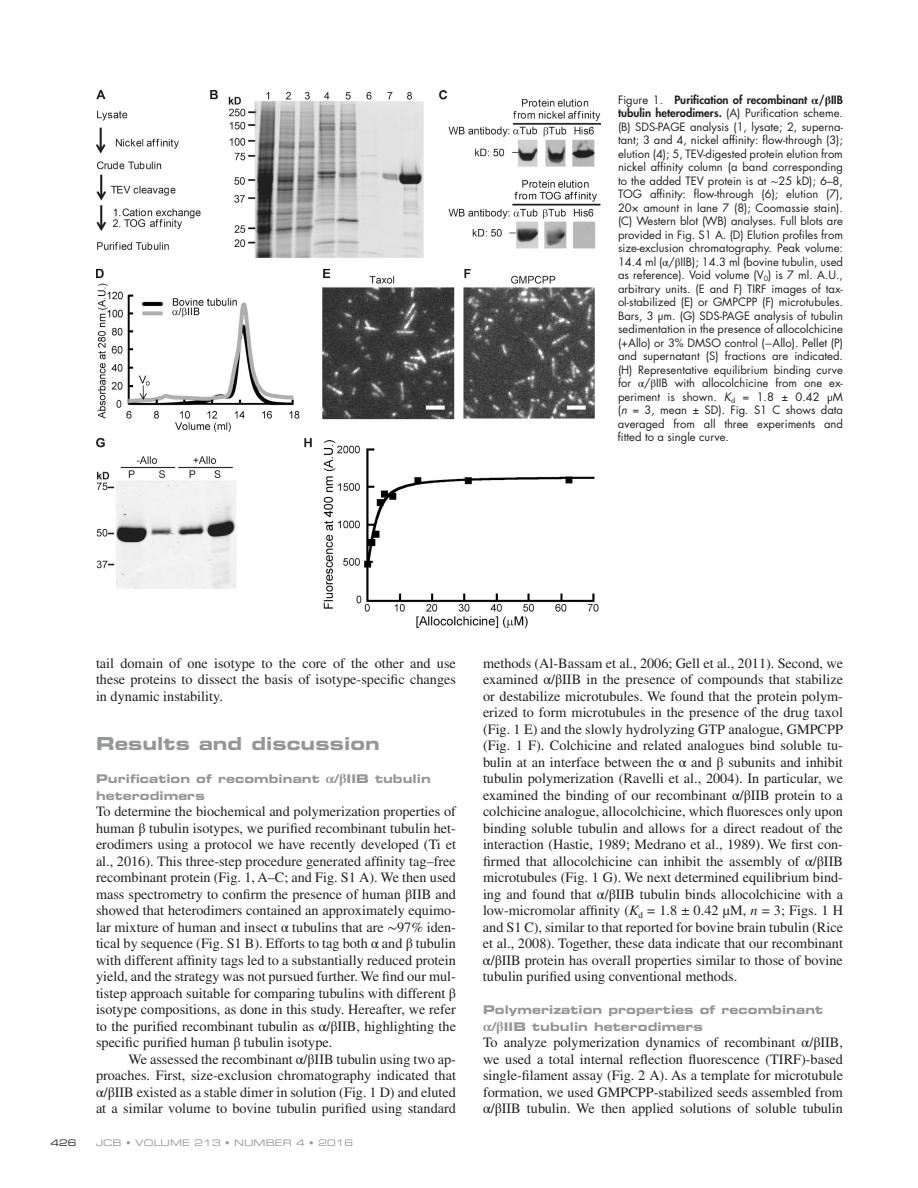
<style>
.page{position:relative;width:918px;height:1188px;background:#fff}
.page>*{position:absolute;margin:0;border:0;box-sizing:border-box;transform-origin:0 0}
.t1{font:18px "Eurostile LT Std Bold Ex 2";letter-spacing:.005em;color:#949698}
.t2{font:14.25px/16.5px "Times LT Std";color:#231f20;text-align:justify}
.t3{font:12px/16.5px "Eurostile LT Std Bold Ex 2";letter-spacing:.005em;color:#949698}
.t4{font:11.25px/13.5px "Futura Std";color:#231f20;text-align:justify}
.t5{font:9px "Eurostile LT Std Ex 2";letter-spacing:.01em;color:#949698}
.t6{font:9px "Eurostile LT Std Ex 2";color:#231f20}
.s1{font-weight:800}
.s2{font-family:"STIX General";font-weight:700}
.s3{font-family:"STIX General"}
.s4{font-style:italic}
.s5{font-family:"STIX General";font-weight:700;font-size:13.5px}
</style>
<div class="page">
<img style="left:96px;top:90px;width:504px;height:538px">
<p class="t4" style="left:618px;top:93px;width:227px">Figure 1. <span class="s1">Purification of recombinant</span> <span class="s2">α</span><span class="s1">/</span><span class="s2">β</span><span class="s1">IIB tubulin heterodimers.</span> (A) Purification scheme. (B) SDS-PAGE analysis (1, lysate; 2, superna&shy;tant; 3 and 4, nickel affinity: flow-through (3); elution (4); 5, TEV-digested protein elution from nickel affinity column (a band corresponding to the added TEV protein is at <span class="s3">∼</span>25 kD); 6–8, TOG affinity: flow-through (6); elution (7), 20× amount in lane 7 (8); Coomassie stain). (C) Western blot (WB) analyses. Full blots are provided in Fig. S1 A. (D) Elution profiles from size-exclusion chromatography. Peak volume:<br>14.4 ml (<span class="s3">α</span>/<span class="s3">β</span>IIB); 14.3 ml (bovine tubulin, used as reference). Void volume (V<sub>0</sub>) is 7 ml. A.U., arbitrary units. (E and F) TIRF images of tax&shy;ol-stabilized (E) or GMPCPP (F) microtubules.<br>Bars, 3 µm. (G) SDS-PAGE analysis of tubulin sedimentation in the presence of allocolchicine (+Allo) or 3% DMSO control (<span class="s3">−</span>Allo). Pellet (P) and supernatant (S) fractions are indicated. (H) Representative equilibrium binding curve for <span class="s3">α</span>/<span class="s3">β</span>IIB with allocolchicine from one ex&shy;periment is shown. <span class="s4">K</span><sub>d</sub> = 1.8 ± 0.42 µM (<span class="s4">n</span> = 3, mean ± SD). Fig. S1 C shows data averaged from all three experiments and fitted to a single curve.</p>
<p class="t2" style="left:96px;top:654px;width:362px">tail domain of one isotype to the core of the other and use these proteins to dissect the basis of isotype-specific changes in dynamic instability.</p>
<p class="t1" style="left:96px;top:731px;width:285px">Results and discussion</p>
<p class="t3" style="left:96px;top:770px;width:336px">Purification of recombinant <span class="s5">α</span>/<span class="s5">β</span>IIB tubulin heterodimers</p>
<p class="t2" style="left:96px;top:803px;width:362px">To determine the biochemical and polymerization properties of human <span class="s3">β</span> tubulin isotypes, we purified recombinant tubulin het&shy;erodimers using a protocol we have recently developed (Ti et al., 2016). This three-step procedure generated affinity tag–free recombinant protein (Fig. 1, A–C; and Fig. S1 A). We then used mass spectrometry to confirm the presence of human <span class="s3">β</span>IIB and showed that heterodimers contained an approximately equimo&shy;lar mixture of human and insect <span class="s3">α</span> tubulins that are <span class="s3">∼</span>97% iden&shy;tical by sequence (Fig. S1 B). Efforts to tag both <span class="s3">α</span> and <span class="s3">β</span> tubulin with different affinity tags led to a substantially reduced protein yield, and the strategy was not pursued further. We find our mul&shy;tistep approach suitable for comparing tubulins with different <span class="s3">β </span>isotype compositions, as done in this study. Hereafter, we refer to the purified recombinant tubulin as <span class="s3">α</span>/<span class="s3">β</span>IIB, highlighting the specific purified human <span class="s3">β</span> tubulin isotype.</p>
<p class="t2" style="left:96px;top:1050px;width:362px;text-indent:32px">We assessed the recombinant <span class="s3">α</span>/<span class="s3">β</span>IIB tubulin using two ap&shy;proaches. First, size-exclusion chromatography indicated that <span class="s3">α</span>/<span class="s3">β</span>IIB existed as a stable dimer in solution (Fig. 1 D) and eluted at a similar volume to bovine tubulin purified using standard</p>
<p class="t6" style="left:50px;top:1136px;width:28px">426</p>
<p class="t5" style="left:96px;top:1136px;width:259px">JCB • VOLUME 213 • NUMBER 4 • 2016</p>
<p class="t2" style="left:483px;top:654px;width:362px">methods (Al-Bassam et al., 2006; Gell et al., 2011). Second, we examined <span class="s3">α</span>/<span class="s3">β</span>IIB in the presence of compounds that stabilize or destabilize microtubules. We found that the protein polym&shy;erized to form microtubules in the presence of the drug taxol (Fig. 1 E) and the slowly hydrolyzing GTP analogue, GMPCPP (Fig. 1 F). Colchicine and related analogues bind soluble tu&shy;bulin at an interface between the <span class="s3">α</span> and <span class="s3">β</span> subunits and inhibit tubulin polymerization (Ravelli et al., 2004). In particular, we examined the binding of our recombinant <span class="s3">α</span>/<span class="s3">β</span>IIB protein to a colchicine analogue, allocolchicine, which fluoresces only upon binding soluble tubulin and allows for a direct readout of the interaction (Hastie, 1989; Medrano et al., 1989). We first con&shy;firmed that allocolchicine can inhibit the assembly of <span class="s3">α</span>/<span class="s3">β</span>IIB microtubules (Fig. 1 G). We next determined equilibrium bind&shy;ing and found that <span class="s3">α</span>/<span class="s3">β</span>IIB tubulin binds allocolchicine with a low-micromolar affinity (<span class="s4">K</span><sub>d</sub> = 1.8 ± 0.42 µM, <span class="s4">n</span> = 3; Figs. 1 H and S1 C), similar to that reported for bovine brain tubulin (Rice et al., 2008). Together, these data indicate that our recombinant <span class="s3">α</span>/<span class="s3">β</span>IIB protein has overall properties similar to those of bovine tubulin purified using conventional methods.</p>
<p class="t3" style="left:483px;top:1001px;width:342px">Polymerization properties of recombinant <span class="s5">α</span>/<span class="s5">β</span>IIB tubulin heterodimers</p>
<p class="t2" style="left:483px;top:1034px;width:362px">To analyze polymerization dynamics of recombinant <span class="s3">α</span>/<span class="s3">β</span>IIB, we used a total internal reflection fluorescence (TIRF)-based single-filament assay (Fig. 2 A). As a template for microtubule formation, we used GMPCPP-stabilized seeds assembled from <span class="s3">α</span>/<span class="s3">β</span>IIB tubulin. We then applied solutions of soluble tubulin</p>
</div>
